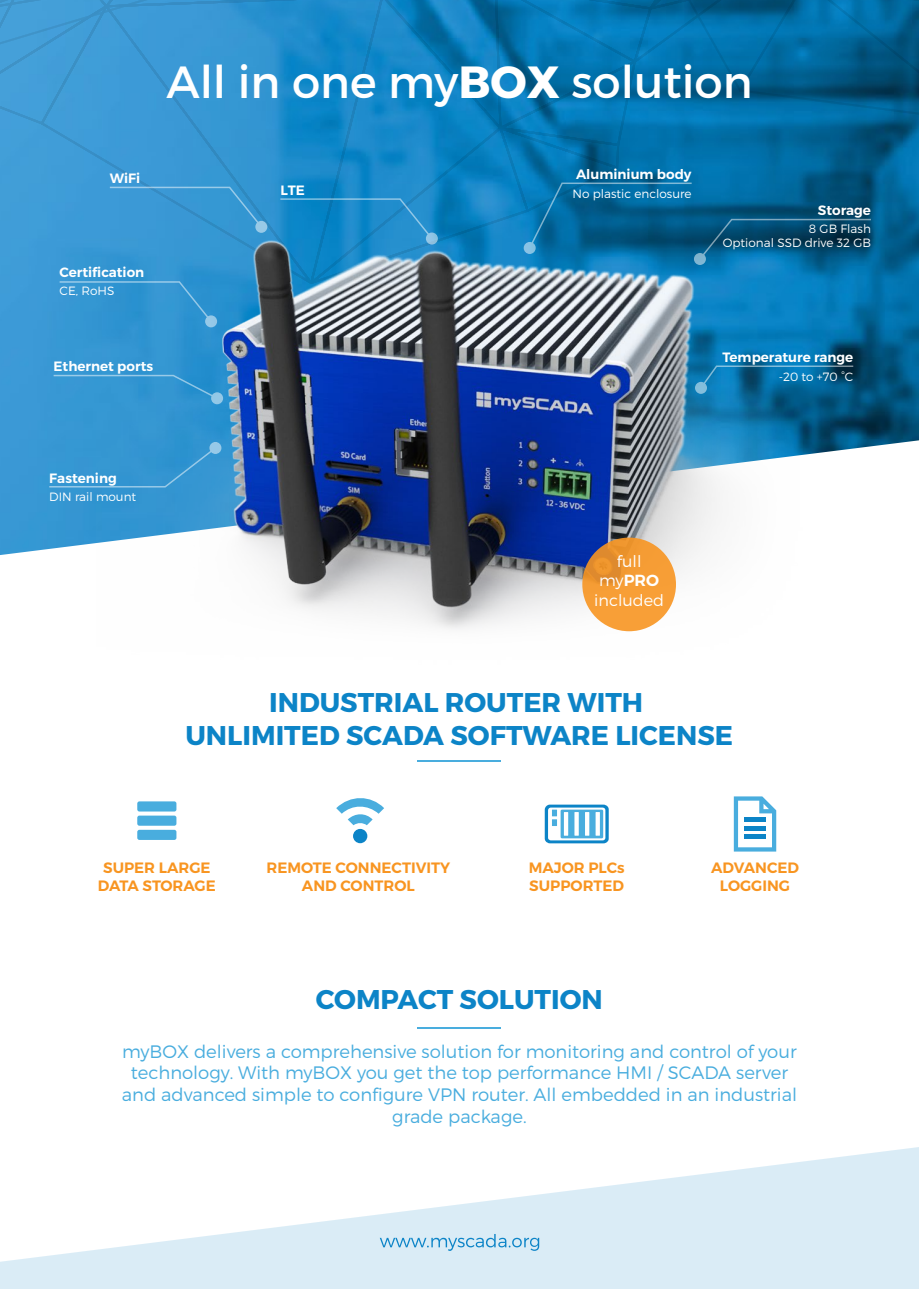
<style>
.page{position:relative;width:919px;height:1289px;background:#fff}
.page>*{position:absolute;margin:0;border:0;box-sizing:border-box;transform-origin:0 0}
.t1{font:45px "Montserrat";color:#fff}
.t2{font:700 27px/32.5px "Montserrat";color:#0c84c7;text-align:center}
.t3{font:300 18px/21.6px "Montserrat";color:#49adde;text-align:center}
.t4{font:300 16.05px/19.2px "Montserrat";color:#fff;text-align:center}
.t5{font:600 15px/18px "Montserrat";color:#f89521;text-align:center}
.t6{font:600 13.5px "Montserrat";color:#fff}
.t7{font:300 12px/14.4px "Montserrat";color:#fff;text-align:right}
.s1{font-weight:700}
.s2{font-weight:600}
</style>
<div class="page">
<svg style="left:0;top:1147px;width:918px;height:141px;fill:#daecf6"></svg>
<svg style="left:380px;top:1233px;width:159px;height:17px;background:#b2d8ec"></svg>
<img style="left:0;top:323px;width:918px;height:232px">
<div style="left:137px;top:815px;width:39px;height:10px;background:#49adde;border-radius:2px"></div>
<div style="left:137px;top:829px;width:39px;height:11px;background:#49adde;border-radius:2px"></div>
<div style="left:137px;top:801px;width:39px;height:10px;background:#49adde;border-radius:2px"></div>
<div style="left:353px;top:828px;width:14px;height:15px;background:#0c84c7;border-radius:50%"></div>
<svg style="left:336px;top:798px;width:48px;height:27px"></svg>
<svg style="left:733px;top:796px;width:43px;height:55px"></svg>
<hr style="left:744px;top:817px;width:21px;height:4px;background:#0c84c7">
<hr style="left:744px;top:826px;width:21px;height:4px;background:#0c84c7">
<hr style="left:744px;top:834px;width:21px;height:4px;background:#0c84c7">
<hr style="left:417px;top:760px;width:84px;height:1px;background:#49adde">
<svg style="left:544px;top:804px;width:64px;height:39px"></svg>
<img style="left:97px;top:323px;width:740px;height:309px">
<div style="left:205px;top:315px;width:12px;height:12px;background:#95c8e8;border-radius:50%"></div>
<div style="left:211px;top:392px;width:12px;height:12px;background:#94c8e7;border-radius:50%"></div>
<svg style="left:54px;top:375px;width:165px;height:25px;background:#3798d2"></svg>
<svg style="left:0;top:0;width:918px;height:323px;background:#2281b6"></svg>
<div style="left:209px;top:442px;width:12px;height:12px;background:#97c9e7;border-radius:50%"></div>
<svg style="left:49px;top:446px;width:168px;height:41px;background:#3797d2"></svg>
<svg style="left:695px;top:382px;width:12px;height:12px"></svg>
<svg style="left:698px;top:365px;width:155px;height:25px;background:#0d6da0"></svg>
<svg style="left:582px;top:537px;width:94px;height:94px;background:#f19a35"></svg>
<hr style="left:417px;top:1026px;width:84px;height:2px;background:#49adde">
<h1 class="t1" style="left:166px;top:54px;width:587px">All in one my<span class="s1">BOX</span> solution</h1>
<p class="t6" style="left:110px;top:170px;width:32px">WiFi</p>
<p class="t6" style="left:60px;top:264px;width:86px">Certification</p>
<p class="t7" style="left:60px;top:283px;width:56px">CE, RoHS</p>
<p class="t6" style="left:54px;top:358px;width:101px">Ethernet ports</p>
<p class="t6" style="left:280px;top:181px;width:26px">LTE</p>
<p class="t6" style="left:576px;top:166px;width:117px">Aluminium body</p>
<p class="t7" style="left:572px;top:186px;width:121px">No plastic enclosure</p>
<p class="t6" style="left:817px;top:202px;width:55px">Storage</p>
<p class="t7" style="left:722px;top:221px;width:150px">8 GB Flash<br>Optional SSD drive 32 GB</p>
<p class="t6" style="left:722px;top:348px;width:132px">Temperature range</p>
<p class="t7" style="left:778px;top:369px;width:76px">-20 to +70 °C</p>
<p class="t6" style="left:49px;top:469px;width:69px">Fastening</p>
<p class="t7" style="left:49px;top:489px;width:88px">DIN rail mount</p>
<p class="t4" style="left:594px;top:551px;width:71px">full my<span class="s2">PRO </span>included</p>
<h2 class="t2" style="left:185px;top:687px;width:549px">INDUSTRIAL ROUTER WITH<br>UNLIMITED SCADA SOFTWARE LICENSE</h2>
<p class="t5" style="left:98px;top:858px;width:119px">SUPER LARGE<br>DATA STORAGE</p>
<p class="t5" style="left:528px;top:858px;width:97px;text-align:left">MAJOR PLCs<br>SUPPORTED</p>
<p class="t5" style="left:266px;top:858px;width:185px">REMOTE CONNECTIVITY<br>AND CONTROL</p>
<p class="t5" style="left:711px;top:858px;width:89px">ADVANCED<br>LOGGING</p>
<h2 class="t2" style="left:316px;top:983px;width:288px">COMPACT SOLUTION</h2>
<p class="t3" style="left:122px;top:1040px;width:676px">myBOX delivers a comprehensive solution for monitoring and control of your technology. With myBOX you get the top performance HMI / SCADA server and advanced simple to configure VPN router. All embedded in an industrial grade package.</p>
</div>
